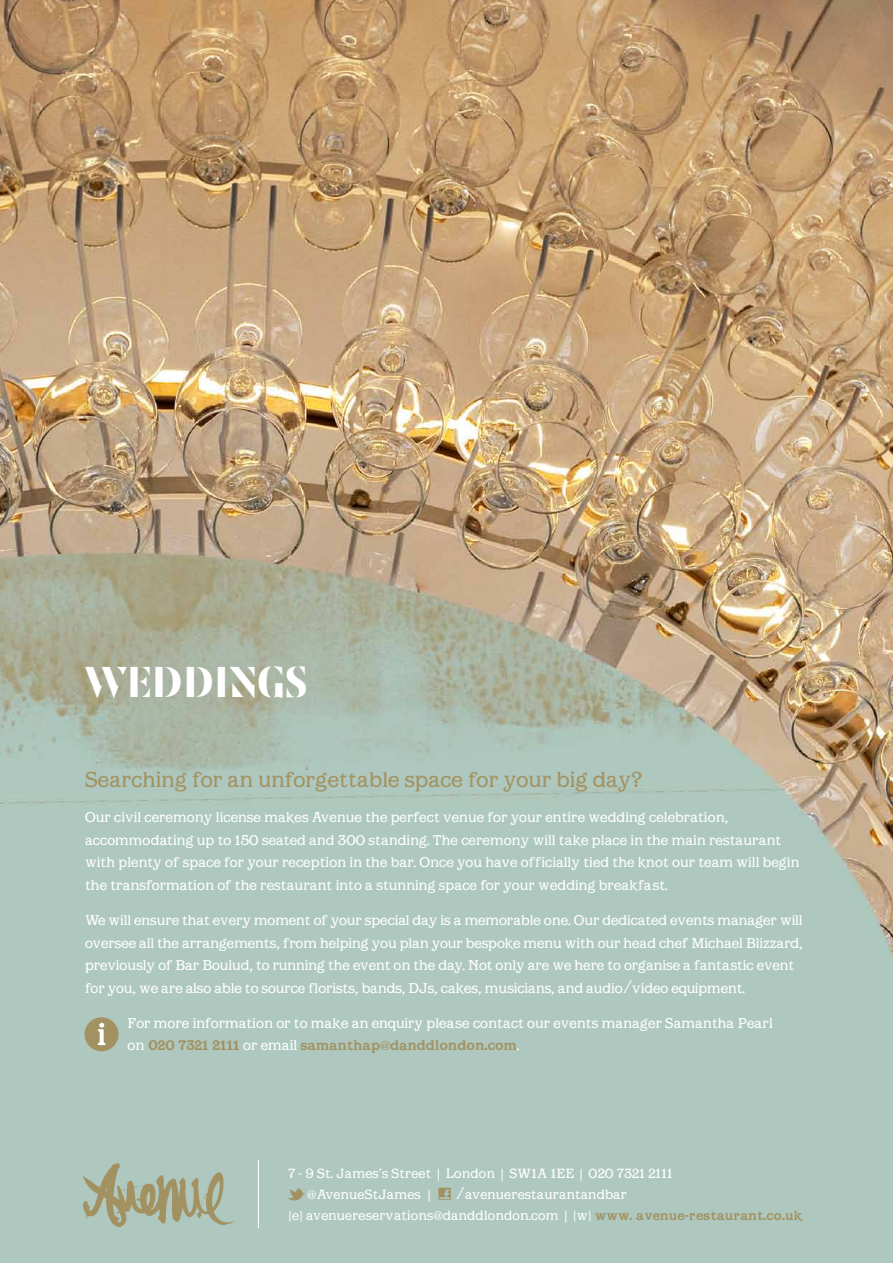
<style>
.page{position:relative;width:893px;height:1263px;background:#fff}
.page>*{position:absolute;margin:0;border:0;box-sizing:border-box;transform-origin:0 0}
.t1{font:700 49.5px "JHA Zucker 2";color:#fff}
.t2{font:19.5px "Barcelona";color:#a39261}
.t3{font:12.75px/22.5px "Barcelona";color:#fff}
.t4{font:12px/21px "Barcelona";letter-spacing:.01em;color:#fff}
.s1{font-weight:700;color:#a39261}
</style>
<div class="page">
<img style="left:0;top:0;width:893px;height:1263px">
<svg style="left:287px;top:1188px;width:18px;height:13px"></svg>
<svg style="left:438px;top:1188px;width:13px;height:12px"></svg>
<hr style="left:258px;top:1160px;width:1px;height:68px;background:#fff">
<svg style="left:82px;top:1163px;width:153px;height:65px;background:#aab49d"></svg>
<div style="left:85px;top:1017px;width:34px;height:34px;background:#a39261;border-radius:50%"></div>
<svg style="left:98px;top:1023px;width:8px;height:22px"></svg>
<h1 class="t1" style="left:85px;top:654px;width:224px">WEDDINGS</h1>
<h2 class="t2" style="left:85px;top:768px;width:559px">Searching for an unforgettable space for your big day?</h2>
<p class="t3" style="left:85px;top:807px;width:716px">Our civil ceremony license makes Avenue the perfect venue for your entire wedding celebration, accommodating up to 150 seated and 300 standing. The ceremony will take place in the main restaurant with plenty of space for your reception in the bar. Once you have officially tied the knot our team will begin the transformation of the restaurant into a stunning space for your wedding breakfast.</p>
<p class="t3" style="left:85px;top:909px;width:719px">We will ensure that every moment of your special day is a memorable one. Our dedicated events manager will oversee all the arrangements, from helping you plan your bespoke menu with our head chef Michael Blizzard, previously of Bar Boulud, to running the event on the day. Not only are we here to organise a fantastic event for you, we are also able to source florists, bands, DJs, cakes, musicians, and audio/video equipment.</p>
<p class="t3" style="left:128px;top:1012px;width:647px">For more information or to make an enquiry please contact our events manager Samantha Pearl on <span class="s1">020 7321 2111</span> or email <span class="s1">samanthap@danddlondon.com</span>.</p>
<p class="t4" style="left:307px;top:1163px;width:367px;text-indent:-19px">7 - 9 St. James’s Street | London | SW1A 1EE | 020 7321 2111 @AvenueStJames |</p>
<p class="t4" style="left:288px;top:1184px;width:515px;text-indent:168px">/avenuerestaurantandbar<br>{e} avenuereservations@danddlondon.com | {w} <span class="s1">www. avenue-restaurant.co.uk</span></p>
</div>
